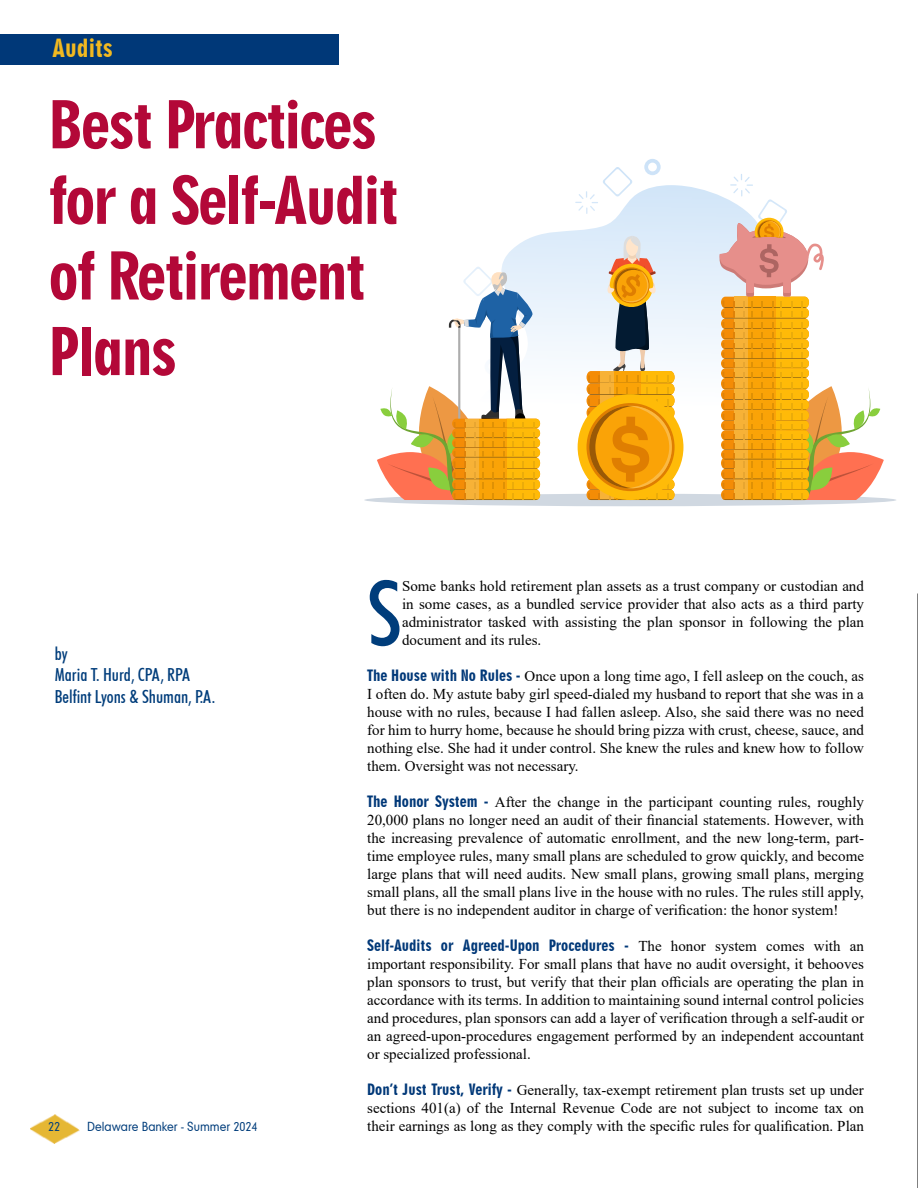
<style>
.page{position:relative;width:918px;height:1188px;background:#fff}
.page>*{position:absolute;margin:0;border:0;box-sizing:border-box;transform-origin:0 0}
.t1{font:500 condensed 90.75px "Futura BT";color:#003d7b}
.t2{font:63px/75.6px "Geometric 706 BT Black Condensed B";letter-spacing:-.03em;color:#b30838}
.t3{font:24px "Geometric 706 BT Black Condensed B";color:#f2b920}
.t4{font:500 condensed 18px/21.6px "Futura BT";color:#003d7b}
.t5{font:15px/18px "Times New Roman";color:#000;text-align:justify}
.t6{font:15px "Geometric 706 BT Black Condensed B";color:#003878}
.t7{font:12px "Geometric 706 BT Medium B";color:#003d7b;scale:.9 1}
.s1{font-family:"Geometric 706 BT Black Condensed B";color:#003878}
.s2{font-family:"Times New Roman";color:#000}
</style>
<div class="page">
<img style="left:30px;top:1115px;width:50px;height:28px">
<div style="left:0;top:35px;width:338px;height:30px;background:#003878"></div>
<img style="left:473px;top:159px;width:314px;height:335px">
<div style="left:364px;top:494px;width:532px;height:12px;background:#d0d8e1;border-radius:50%"></div>
<svg style="left:377px;top:271px;width:163px;height:229px"></svg>
<div style="left:577px;top:394px;width:107px;height:106px;background:#ffbb08;border-radius:50%"></div>
<svg style="left:587px;top:235px;width:88px;height:265px"></svg>
<svg style="left:718px;top:218px;width:166px;height:282px"></svg>
<svg style="left:917px;top:594px;width:1px;height:594px"></svg>
<h3 class="t3" style="left:53px;top:33px;width:62px">Audits</h3>
<h2 class="t2" style="left:49px;top:87px;width:352px">Best Practices for a Self-Audit of Retirement<br>Plans</h2>
<p class="t4" style="left:55px;top:642px;width:162px">by<br>Maria T. Hurd, CPA, RPA<br>Belfint Lyons &amp; Shuman, P.A.</p>
<p class="t7" style="left:48px;top:1119px;width:15px">22</p>
<p class="t7" style="left:87px;top:1119px;width:191px">Delaware Banker - Summer 2024</p>
<h1 class="t1" style="left:367px;top:558px;width:36px">S</h1>
<p class="t5" style="left:402px;top:577px;width:463px">Some banks hold retirement plan assets as a trust company or custodian and in some cases, as a bundled service provider that also acts as a third party administrator tasked with assisting the plan sponsor in following the plan document and its rules.</p>
<p class="t5" style="left:367px;top:667px;width:498px"><span class="s1">The House with No Rules -</span> Once upon a long time ago, I fell asleep on the couch, as I often do. My astute baby girl speed-dialed my husband to report that she was in a house with no rules, because I had fallen asleep. Also, she said there was no need for him to hurry home, because he should bring pizza with crust, cheese, sauce, and nothing else. She had it under control. She knew the rules and knew how to follow them. Oversight was not necessary.</p>
<p class="t5" style="left:367px;top:793px;width:498px"><span class="s1">The Honor System -</span> After the change in the participant counting rules, roughly 20,000 plans no longer need an audit of their financial statements. However, with the increasing prevalence of automatic enrollment, and the new long-term, part&shy;time employee rules, many small plans are scheduled to grow quickly, and become large plans that will need audits. New small plans, growing small plans, merging small plans, all the small plans live in the house with no rules. The rules still apply, but there is no independent auditor in charge of verification: the honor system!</p>
<p class="t6" style="left:367px;top:937px;width:498px">Self-Audits or Agreed-Upon Procedures - <span class="s2">The honor system comes with an</span></p>
<p class="t5" style="left:367px;top:955px;width:498px">important responsibility. For small plans that have no audit oversight, it behooves plan sponsors to trust, but verify that their plan officials are operating the plan in accordance with its terms. In addition to maintaining sound internal control policies and procedures, plan sponsors can add a layer of verification through a self-audit or an agreed-upon-procedures engagement performed by an independent accountant or specialized professional.</p>
<p class="t5" style="left:367px;top:1081px;width:498px"><span class="s1">Don’t Just Trust, Verify -</span> Generally, tax-exempt retirement plan trusts set up under sections 401(a) of the Internal Revenue Code are not subject to income tax on their earnings as long as they comply with the specific rules for qualification. Plan</p>
</div>
